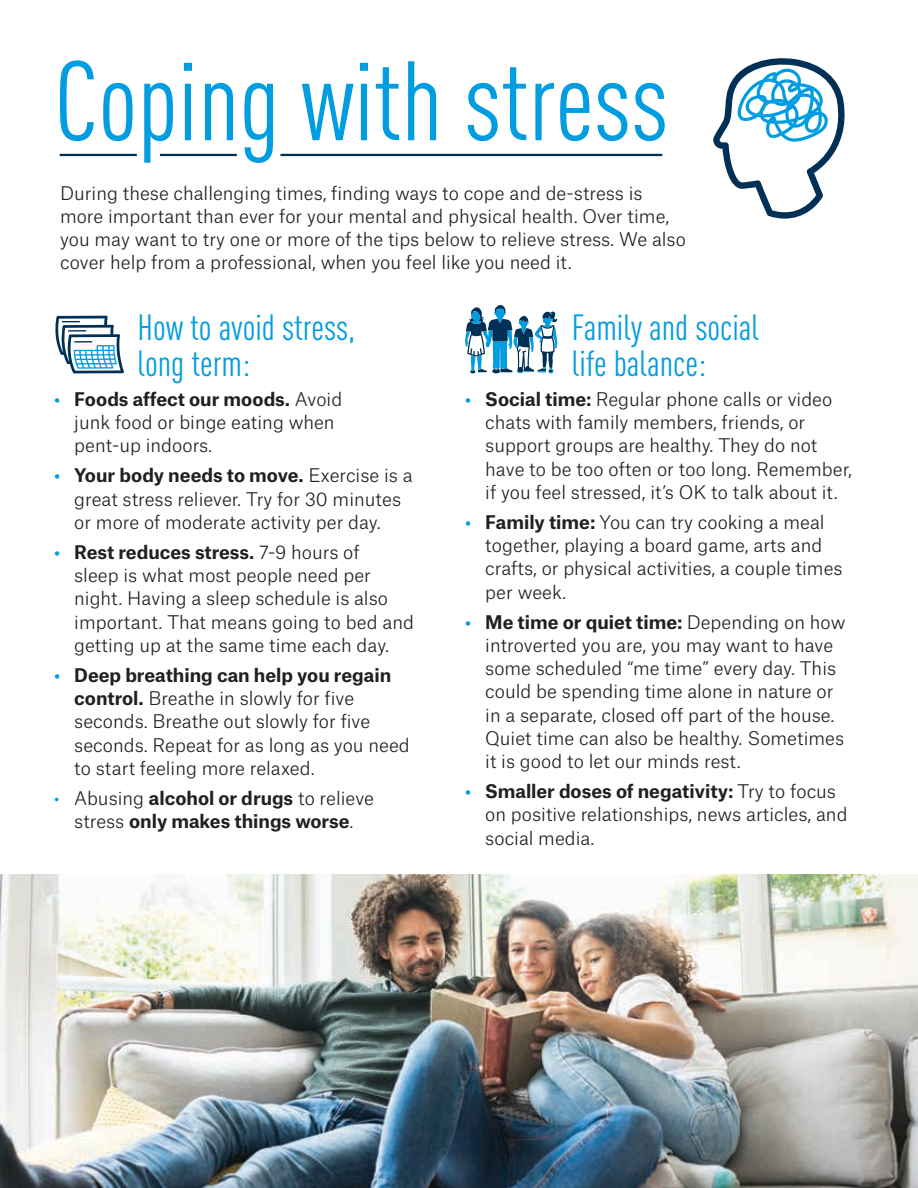
<style>
.page{position:relative;width:918px;height:1188px;background:#fff}
.page>*{position:absolute;margin:0;border:0;box-sizing:border-box;transform-origin:0 0}
.t1{font:condensed 110.85px "DINOT";color:#009de1}
.t2{font:condensed 36px/36px "DINOT";color:#009de1}
.t3{font:300 18px/23.2px "Atlas Grotesk";color:#231f20}
.t4{font:700 18px/23.2px "Atlas Grotesk";color:#231f20;text-align:center}
.s1{font-weight:700;color:#009de1}
.s2{font-weight:700}
.s3{font-weight:300;color:#009de1}
.s4{font-weight:300}
</style>
<div class="page">
<hr style="left:60px;top:154px;width:77px;height:2px;background:#003055">
<hr style="left:160px;top:154px;width:77px;height:2px;background:#003055">
<hr style="left:280px;top:154px;width:382px;height:2px;background:#003055">
<svg style="left:713px;top:58px;width:132px;height:161px"></svg>
<svg style="left:55px;top:316px;width:69px;height:57px"></svg>
<svg style="left:465px;top:305px;width:93px;height:68px"></svg>
<img style="left:0;top:875px;width:918px;height:313px">
<h1 class="t1" style="left:54px;top:37px;width:616px">Coping with stress</h1>
<p class="t3" style="left:60px;top:179px;width:627px">During these challenging times, finding ways to cope and de-stress is more important than ever for your mental and physical health. Over time, you may want to try one or more of the tips below to relieve stress. We also cover help from a professional, when you feel like you need it.</p>
<h2 class="t2" style="left:137px;top:309px;width:219px">How to avoid stress, long term:</h2>
<p class="t3" style="left:74px;top:386px;width:270px;text-indent:-20px"><span class="s1">•</span> <span class="s2">Foods affect our moods.</span> Avoid junk food or binge eating when pent-up indoors.</p>
<p class="t3" style="left:74px;top:462px;width:340px;text-indent:-20px"><span class="s1">•</span> <span class="s2">Your body needs to move.</span> Exercise is a great stress reliever. Try for 30 minutes or more of moderate activity per day.</p>
<p class="t3" style="left:74px;top:539px;width:341px;text-indent:-20px"><span class="s1">•</span> <span class="s2">Rest reduces stress.</span> 7-9 hours of<br>sleep is what most people need per night. Having a sleep schedule is also important. That means going to bed and getting up at the same time each day.</p>
<p class="t3" style="left:74px;top:662px;width:337px;text-indent:-20px"><span class="s1">•</span> <span class="s2">Deep breathing can help you regain control.</span> Breathe in slowly for five seconds. Breathe out slowly for five seconds. Repeat for as long as you need to start feeling more relaxed.</p>
<p class="t4" style="left:54px;top:785px;width:322px"><span class="s3">•</span> <span class="s4">Abusing</span> alcohol or drugs <span class="s4">to relieve stress</span> only makes things worse<span class="s4">.</span></p>
<h2 class="t2" style="left:572px;top:309px;width:189px">Family and social life balance:</h2>
<p class="t3" style="left:485px;top:386px;width:368px;text-indent:-20px"><span class="s1">•</span> <span class="s2">Social time:</span> Regular phone calls or video chats with family members, friends, or support groups are healthy. They do not have to be too often or too long. Remember, if you feel stressed, it’s OK to talk about it.</p>
<p class="t3" style="left:485px;top:509px;width:359px;text-indent:-20px"><span class="s1">•</span> <span class="s2">Family time:</span> You can try cooking a meal together, playing a board game, arts and crafts, or physical activities, a couple times per week.</p>
<p class="t3" style="left:485px;top:608px;width:362px;text-indent:-20px"><span class="s1">•</span> <span class="s2">Me time or quiet time:</span> Depending on how introverted you are, you may want to have some scheduled “me time” every day. This could be spending time alone in nature or in a separate, closed off part of the house.<br>Quiet time can also be healthy. Sometimes it is good to let our minds rest.</p>
<p class="t3" style="left:485px;top:778px;width:364px;text-indent:-20px"><span class="s1">•</span> <span class="s2">Smaller doses of negativity:</span> Try to focus on positive relationships, news articles, and social media.</p>
</div>
